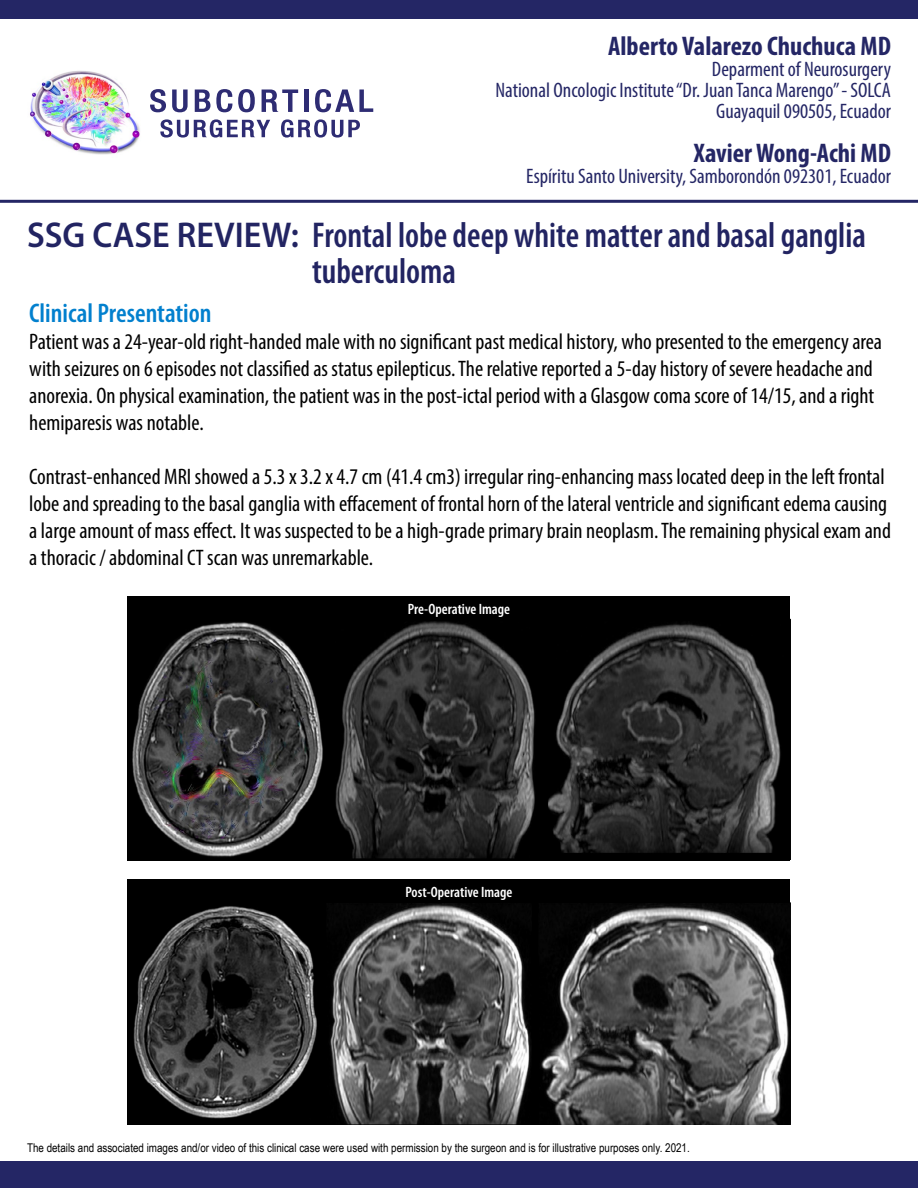
<style>
.page{position:relative;width:918px;height:1188px;background:#fff}
.page>*{position:absolute;margin:0;border:0;box-sizing:border-box;transform-origin:0 0}
.t1{font:600 condensed 36px "Myriad Pro";color:#222462;scale:.95 1}
.t2{font:700 condensed 27px "Myriad Pro";color:#242665}
.t3{font:600 condensed 27px "Myriad Pro";color:#0280ce}
.t4{font:condensed 22.5px/27px "Myriad Pro";color:#000}
.t5{font:condensed 21px/21px "Myriad Pro";color:#242665;text-align:right}
.t6{font:600 condensed 15px "Myriad Pro";color:#fff}
.t7{font:12px "Arial Narrow";color:#000}
.s1{font-stretch:normal}
</style>
<div class="page">
<hr style="left:0;top:200px;width:918px;height:3px;background:#242665">
<div style="left:0;top:0;width:918px;height:19px;background:#242665"></div>
<div style="left:0;top:1161px;width:918px;height:27px;background:#242665"></div>
<img style="left:30px;top:71px;width:110px;height:84px">
<svg style="left:150px;top:89px;width:16px;height:23px"></svg>
<svg style="left:172px;top:89px;width:16px;height:23px"></svg>
<svg style="left:195px;top:89px;width:15px;height:23px"></svg>
<svg style="left:216px;top:89px;width:16px;height:23px"></svg>
<svg style="left:238px;top:89px;width:17px;height:23px"></svg>
<hr style="left:304px;top:89px;width:4px;height:23px;background:#2e2c73">
<svg style="left:262px;top:89px;width:36px;height:23px"></svg>
<svg style="left:315px;top:89px;width:58px;height:23px"></svg>
<svg style="left:160px;top:119px;width:110px;height:19px"></svg>
<svg style="left:281px;top:119px;width:79px;height:19px"></svg>
<img style="left:128px;top:620px;width:662px;height:240px">
<img style="left:128px;top:903px;width:662px;height:221px">
<div style="left:128px;top:596px;width:662px;height:24px;background:#000"></div>
<div style="left:128px;top:879px;width:662px;height:24px;background:#000"></div>
<p class="t2" style="left:608px;top:29px;width:284px">Alberto Valarezo Chuchuca MD</p>
<p class="t5" style="left:496px;top:58px;width:397px">Deparment of Neurosurgery<br>National Oncologic Institute “Dr. Juan Tanca Marengo” - SOLCA<br>Guayaquil 090505, Ecuador</p>
<p class="t2" style="left:694px;top:137px;width:199px">Xavier Wong-Achi MD</p>
<p class="t5" style="left:526px;top:166px;width:366px">Espíritu Santo University, Samborondón 092301, Ecuador</p>
<h1 class="t1" style="left:27px;top:212px;width:885px"><span class="s1">SSG CASE REVIEW:</span> Frontal lobe deep white matter and basal ganglia</h1>
<h1 class="t1" style="left:312px;top:248px;width:153px">tuberculoma</h1>
<p class="t3" style="left:29px;top:296px;width:184px">Clinical Presentation</p>
<p class="t4" style="left:29px;top:328px;width:854px">Patient was a 24-year-old right-handed male with no significant past medical history, who presented to the emergency area with seizures on 6 episodes not classified as status epilepticus. The relative reported a 5-day history of severe headache and anorexia. On physical examination, the patient was in the post-ictal period with a Glasgow coma score of 14/15, and a right hemiparesis was notable.</p>
<p class="t4" style="left:29px;top:463px;width:863px">Contrast-enhanced MRI showed a 5.3 x 3.2 x 4.7 cm (41.4 cm3) irregular ring-enhancing mass located deep in the left frontal lobe and spreading to the basal ganglia with effacement of frontal horn of the lateral ventricle and significant edema causing a large amount of mass effect. It was suspected to be a high-grade primary brain neoplasm. The remaining physical exam and a thoracic / abdominal CT scan was unremarkable.</p>
<p class="t6" style="left:408px;top:599px;width:104px">Pre-Operative Image</p>
<p class="t6" style="left:405px;top:882px;width:109px">Post-Operative Image</p>
<p class="t7" style="left:27px;top:1139px;width:664px">The details and associated images and/or video of this clinical case were used with permission by the surgeon and is for illustrative purposes only. 2021.</p>
</div>
